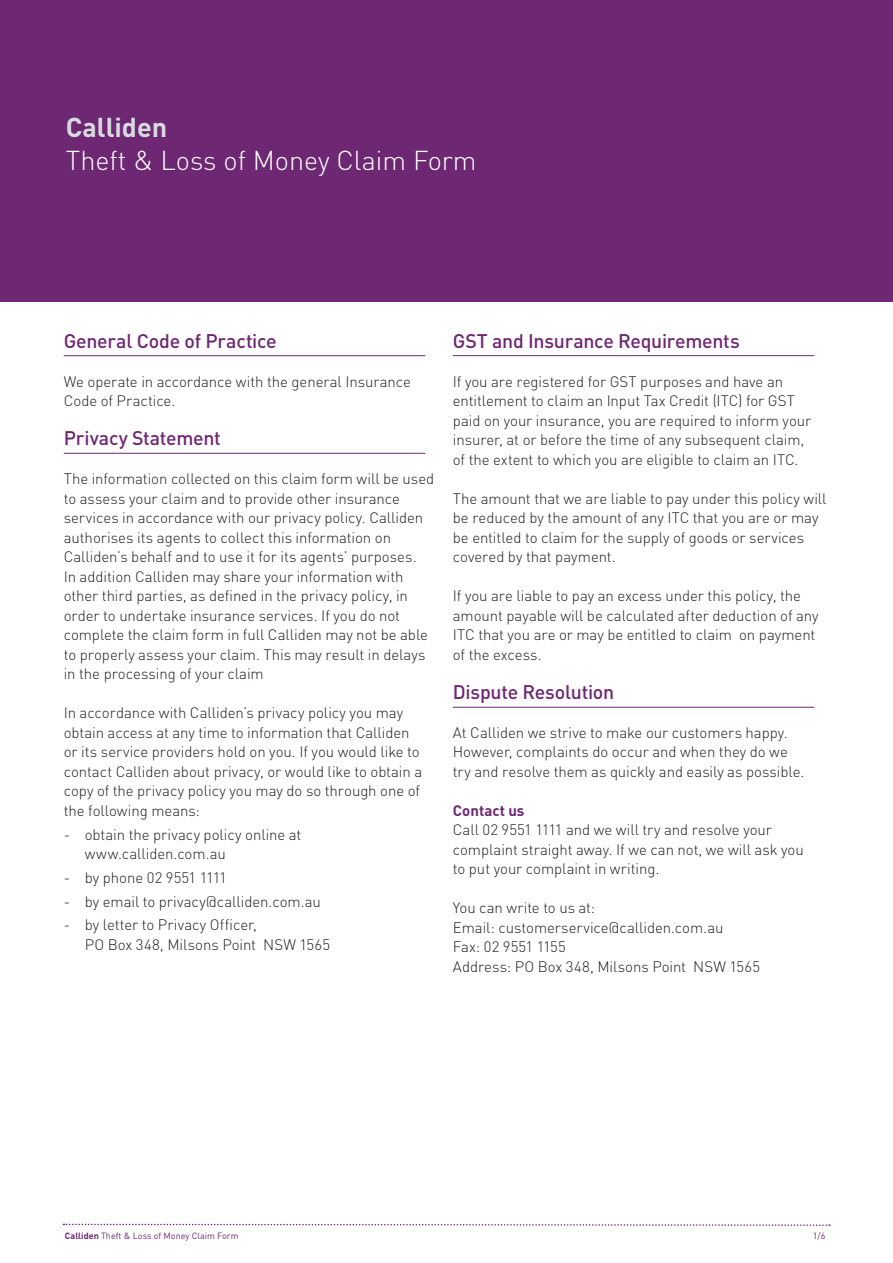
<style>
.page{position:relative;width:893px;height:1263px;background:#fff}
.page>*{position:absolute;margin:0;border:0;box-sizing:border-box;transform-origin:0 0}
.t1{font:300 27px "DIN";color:#fff}
.t2{font:700 27px "DIN";color:#d8dadf}
.t3{font:500 19.5px "DIN";letter-spacing:-.015em;color:#6e2773}
.t4{font:300 15px/19.5px "DIN";letter-spacing:-.005em;color:#231f20}
.t5{font:700 15px "DIN";color:#6e2773}
.t6{font:9px "DIN";color:#6e2773}
.s1{font-weight:700}
</style>
<div class="page">
<div style="left:0;top:0;width:893px;height:302px;background:#6e2773"></div>
<svg style="left:63px;top:1223px;width:767px;height:3px"></svg>
<hr style="left:64px;top:355px;width:361px;height:1px;background:#6e2773">
<hr style="left:64px;top:453px;width:361px;height:1px;background:#6e2773">
<hr style="left:453px;top:355px;width:361px;height:1px;background:#6e2773">
<hr style="left:453px;top:707px;width:361px;height:1px;background:#6e2773">
<h1 class="t2" style="left:66px;top:110px;width:103px">Calliden</h1>
<h1 class="t1" style="left:66px;top:143px;width:412px">Theft &amp; Loss of Money Claim Form</h1>
<h2 class="t3" style="left:64px;top:328px;width:214px">General Code of Practice</h2>
<p class="t4" style="left:64px;top:371px;width:349px">We operate in accordance with the general Insurance<br>Code of Practice.</p>
<h2 class="t3" style="left:64px;top:426px;width:159px">Privacy Statement</h2>
<p class="t4" style="left:64px;top:469px;width:372px">The information collected on this claim form will be used to assess your claim and to provide other insurance services in accordance with our privacy policy. Calliden authorises its agents to collect this information on Calliden’s behalf and to use it for its agents’ purposes.<br>In addition Calliden may share your information with other third parties, as defined in the privacy policy, in order to undertake insurance services. If you do not complete the claim form in full Calliden may not be able to properly assess your claim. This may result in delays in the processing of your claim</p>
<p class="t4" style="left:64px;top:703px;width:360px">In accordance with Calliden’s privacy policy you may obtain access at any time to information that Calliden or its service providers hold on you. If you would like to contact Calliden about privacy, or would like to obtain a copy of the privacy policy you may do so through one of the following means:</p>
<p class="t4" style="left:85px;top:824px;width:218px;text-indent:-21px">- obtain the privacy policy online at www.calliden.com.au</p>
<p class="t4" style="left:64px;top:867px;width:165px">- by phone 02 9551 1111</p>
<p class="t4" style="left:64px;top:891px;width:259px">- by email to privacy@calliden.com.au</p>
<p class="t4" style="left:85px;top:915px;width:247px;text-indent:-21px">- by letter to Privacy Officer,<br>PO Box 348, Milsons Point NSW 1565</p>
<h2 class="t3" style="left:453px;top:328px;width:288px">GST and Insurance Requirements</h2>
<p class="t4" style="left:453px;top:371px;width:360px">If you are registered for GST purposes and have an entitlement to claim an Input Tax Credit (ITC) for GST paid on your insurance, you are required to inform your insurer, at or before the time of any subsequent claim, of the extent to which you are eligible to claim an ITC.</p>
<p class="t4" style="left:453px;top:488px;width:375px">The amount that we are liable to pay under this policy will be reduced by the amount of any ITC that you are or may be entitled to claim for the supply of goods or services covered by that payment.</p>
<p class="t4" style="left:453px;top:586px;width:367px">If you are liable to pay an excess under this policy, the amount payable will be calculated after deduction of any ITC that you are or may be entitled to claim on payment of the excess.</p>
<h2 class="t3" style="left:453px;top:679px;width:163px">Dispute Resolution</h2>
<p class="t4" style="left:453px;top:722px;width:353px">At Calliden we strive to make our customers happy.<br>However, complaints do occur and when they do we try and resolve them as quickly and easily as possible.</p>
<p class="t5" style="left:453px;top:801px;width:73px">Contact us</p>
<p class="t4" style="left:453px;top:820px;width:352px">Call 02 9551 1111 and we will try and resolve your complaint straight away. If we can not, we will ask you to put your complaint in writing.</p>
<p class="t4" style="left:453px;top:898px;width:309px">You can write to us at:<br>Email: customerservice@calliden.com.au<br>Fax: 02 9551 1155<br>Address: PO Box 348, Milsons Point NSW 1565</p>
<p class="t6" style="left:65px;top:1230px;width:175px"><span class="s1">Calliden</span> Theft &amp; Loss of Money Claim Form</p>
<p class="t6" style="left:813px;top:1230px;width:14px">1/6</p>
</div>
